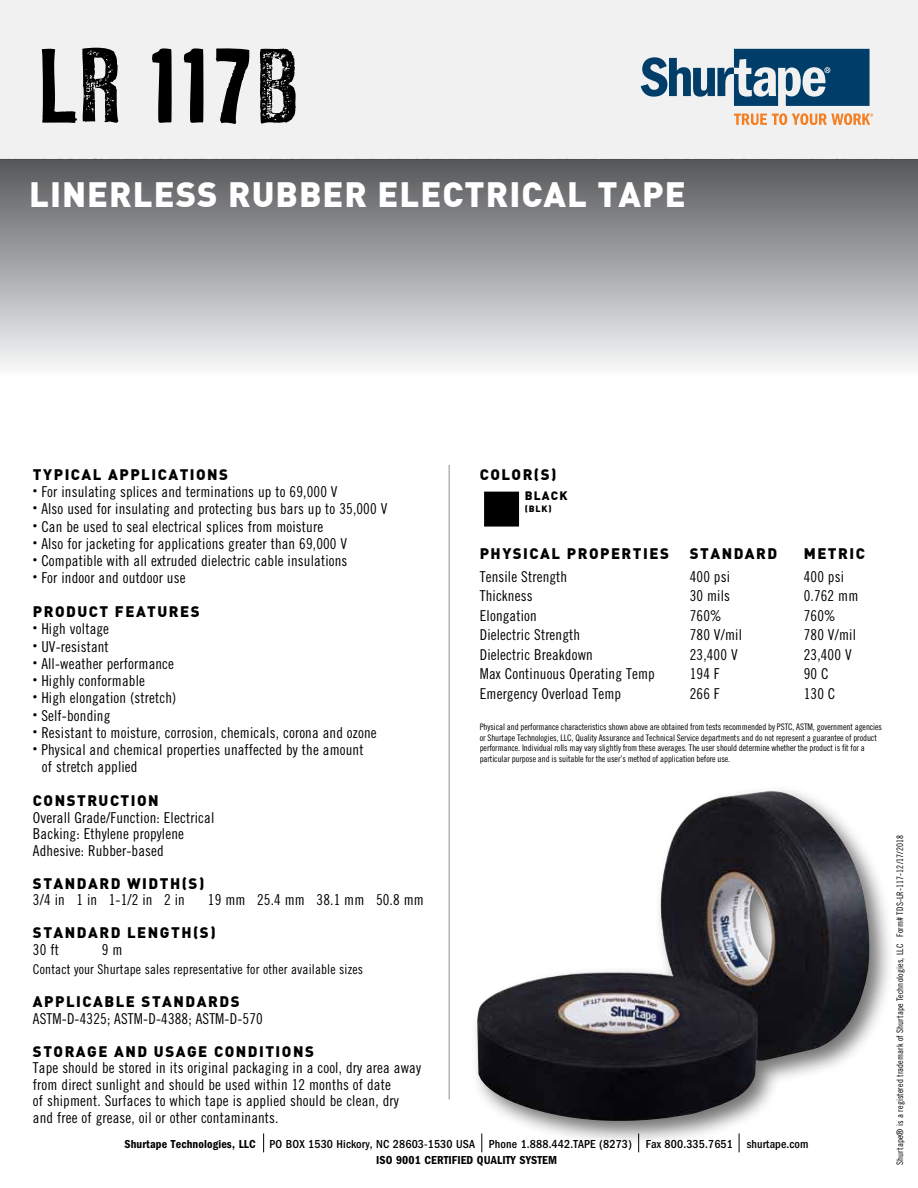
<style>
.page{position:relative;width:918px;height:1188px;background:#fff}
.page>*{position:absolute;margin:0;border:0;box-sizing:border-box;transform-origin:0 0}
.t1{font:93px "LL Rubber Grotesquecleaned";letter-spacing:-.01em;color:#000}
.t2{font:900 34.5px "DIN";letter-spacing:.03em;color:#fff}
.t3{font:15px/16.5px "Trade Gothic Cond Eighteen";letter-spacing:.01em;color:#000}
.t4{font:900 15px "DIN";letter-spacing:.1em;color:#000}
.t5{font:13.5px "Trade Gothic Cond Eighteen";letter-spacing:.01em;color:#000}
.t6{font:500 condensed 12px/16.5px "Franklin Gothic";letter-spacing:.01em;color:#000;text-align:center}
.t7{font:900 12px "DIN";letter-spacing:.1em;color:#000}
.t8{font:9px/10.5px "Trade Gothic Cond Eighteen";letter-spacing:-.01em;color:#000}
.t9{font:9px "Trade Gothic Cond Eighteen";letter-spacing:.01em;color:#000}
.t10{font:900 9px "DIN";color:#000}
.s1{font-weight:600}
</style>
<div class="page">
<div style="left:0;top:0;width:918px;height:158px;background:#f1f1f2"></div>
<div style="left:0;top:160px;width:918px;height:283px;background:linear-gradient(to bottom,#5c5f62,#fff)"></div>
<hr style="left:449px;top:465px;width:1px;height:634px;background:#8c8f90">
<div style="left:470px;top:785px;width:425px;height:362px;background:#000;opacity:.55"></div>
<img style="left:477px;top:792px;width:287px;height:326px">
<div style="left:485px;top:492px;width:34px;height:34px;background:#000"></div>
<div style="left:484px;top:492px;width:35px;height:34px;border:1px solid #000"></div>
<svg style="left:641px;top:49px;width:229px;height:57px"></svg>
<svg style="left:734px;top:113px;width:139px;height:12px"></svg>
<svg style="left:481px;top:1133px;width:1px;height:19px"></svg>
<svg style="left:263px;top:1133px;width:1px;height:19px"></svg>
<svg style="left:638px;top:1133px;width:1px;height:19px"></svg>
<svg style="left:739px;top:1133px;width:1px;height:19px"></svg>
<h1 class="t1" style="left:38px;top:31px;width:266px">LR 117B</h1>
<h2 class="t2" style="left:29px;top:172px;width:658px">LINERLESS RUBBER ELECTRICAL TAPE</h2>
<p class="t4" style="left:33px;top:464px;width:197px">TYPICAL APPLICATIONS</p>
<p class="t3" style="left:33px;top:483px;width:306px"><sup>•</sup> For insulating splices and terminations up to 69,000 V</p>
<p class="t3" style="left:33px;top:501px;width:356px"><sup>•</sup> Also used for insulating and protecting bus bars up to 35,000 V</p>
<p class="t3" style="left:33px;top:518px;width:292px"><sup>•</sup> Can be used to seal electrical splices from moisture</p>
<p class="t3" style="left:33px;top:535px;width:316px"><sup>•</sup> Also for jacketing for applications greater than 69,000 V</p>
<p class="t3" style="left:33px;top:552px;width:316px"><sup>•</sup> Compatible with all extruded dielectric cable insulations</p>
<p class="t3" style="left:33px;top:570px;width:154px"><sup>•</sup> For indoor and outdoor use</p>
<p class="t4" style="left:33px;top:602px;width:168px">PRODUCT FEATURES</p>
<p class="t3" style="left:33px;top:621px;width:78px"><sup>•</sup> High voltage</p>
<p class="t3" style="left:33px;top:638px;width:77px"><sup>•</sup> UV-resistant</p>
<p class="t3" style="left:33px;top:655px;width:143px"><sup>•</sup> All-weather performance</p>
<p class="t3" style="left:33px;top:672px;width:114px"><sup>•</sup> Highly conformable</p>
<p class="t3" style="left:33px;top:690px;width:145px"><sup>•</sup> High elongation (stretch)</p>
<p class="t3" style="left:33px;top:707px;width:79px"><sup>•</sup> Self-bonding</p>
<p class="t3" style="left:33px;top:724px;width:345px"><sup>•</sup> Resistant to moisture, corrosion, chemicals, corona and ozone</p>
<p class="t3" style="left:42px;top:741px;width:323px;line-height:17.2px;text-indent:-9px"><sup>•</sup> Physical and chemical properties unaffected by the amount of stretch applied</p>
<p class="t4" style="left:33px;top:791px;width:127px">CONSTRUCTION</p>
<p class="t3" style="left:33px;top:809px;width:183px">Overall Grade/Function: Electrical<br>Backing: Ethylene propylene<br>Adhesive: Rubber-based</p>
<p class="t4" style="left:33px;top:873px;width:173px">STANDARD WIDTH(S)</p>
<p class="t3" style="left:33px;top:891px;width:153px">3/4 in 1 in 1-1/2 in 2 in</p>
<p class="t3" style="left:208px;top:891px;width:217px">19 mm 25.4 mm 38.1 mm 50.8 mm</p>
<p class="t4" style="left:33px;top:923px;width:184px">STANDARD LENGTH(S)</p>
<p class="t3" style="left:33px;top:941px;width:27px">30 ft</p>
<p class="t3" style="left:102px;top:941px;width:22px">9 m</p>
<p class="t5" style="left:33px;top:961px;width:332px">Contact your Shurtape sales representative for other available sizes</p>
<p class="t4" style="left:33px;top:992px;width:208px">APPLICABLE STANDARDS</p>
<p class="t3" style="left:33px;top:1010px;width:231px">ASTM-D-4325; ASTM-D-4388; ASTM-D-570</p>
<p class="t4" style="left:33px;top:1041px;width:282px">STORAGE AND USAGE CONDITIONS</p>
<p class="t3" style="left:33px;top:1059px;width:390px">Tape should be stored in its original packaging in a cool, dry area away from direct sunlight and should be used within 12 months of date<br>of shipment. Surfaces to which tape is applied should be clean, dry and free of grease, oil or other contaminants.</p>
<p class="t4" style="left:480px;top:464px;width:78px">COLOR(S)</p>
<p class="t7" style="left:525px;top:488px;width:44px">BLACK</p>
<p class="t10" style="left:525px;top:503px;width:29px">(BLK)</p>
<p class="t4" style="left:480px;top:544px;width:191px">PHYSICAL PROPERTIES</p>
<p class="t4" style="left:690px;top:544px;width:89px">STANDARD</p>
<p class="t4" style="left:804px;top:544px;width:63px">METRIC</p>
<p class="t3" style="left:480px;top:568px;width:89px">Tensile Strength</p>
<p class="t3" style="left:690px;top:568px;width:42px">400 psi</p>
<p class="t3" style="left:804px;top:568px;width:42px">400 psi</p>
<p class="t3" style="left:480px;top:588px;width:54px">Thickness</p>
<p class="t3" style="left:690px;top:588px;width:42px">30 mils</p>
<p class="t3" style="left:804px;top:588px;width:56px">0.762 mm</p>
<p class="t3" style="left:480px;top:607px;width:59px">Elongation</p>
<p class="t3" style="left:690px;top:607px;width:34px">760%</p>
<p class="t3" style="left:804px;top:607px;width:34px">760%</p>
<p class="t3" style="left:480px;top:627px;width:102px">Dielectric Strength</p>
<p class="t3" style="left:690px;top:627px;width:54px">780 V/mil</p>
<p class="t3" style="left:804px;top:627px;width:54px">780 V/mil</p>
<p class="t3" style="left:480px;top:646px;width:115px">Dielectric Breakdown</p>
<p class="t3" style="left:690px;top:646px;width:49px">23,400 V</p>
<p class="t3" style="left:804px;top:646px;width:49px">23,400 V</p>
<p class="t3" style="left:480px;top:666px;width:177px">Max Continuous Operating Temp</p>
<p class="t3" style="left:690px;top:666px;width:32px">194 F</p>
<p class="t3" style="left:804px;top:666px;width:26px">90 C</p>
<p class="t3" style="left:480px;top:685px;width:143px">Emergency Overload Temp</p>
<p class="t3" style="left:690px;top:685px;width:32px">266 F</p>
<p class="t3" style="left:804px;top:685px;width:33px">130 C</p>
<p class="t8" style="left:480px;top:722px;width:404px">Physical and performance characteristics shown above are obtained from tests recommended by PSTC, ASTM, government agencies or Shurtape Technologies, LLC, Quality Assurance and Technical Service departments and do not represent a guarantee of product performance. Individual rolls may vary slightly from these averages. The user should determine whether the product is fit for a particular purpose and is suitable for the user’s method of application before use.</p>
<p class="t6" style="left:125px;top:1135px;width:686px"><span class="s1">Shurtape Technologies, LLC</span> PO BOX 1530 Hickory, NC 28603-1530 USA Phone 1.888.442.TAPE (8273) Fax 800.335.7651 shurtape.com<br><span class="s1">ISO 9001 CERTIFIED QUALITY SYSTEM</span></p>
<p class="t9" style="left:895px;top:1165px;width:331px;rotate:-90deg">Shurtape® is a registered trademark of Shurtape Technologies, LLC Form# TDS-LR-117-12/17/2018</p>
</div>
